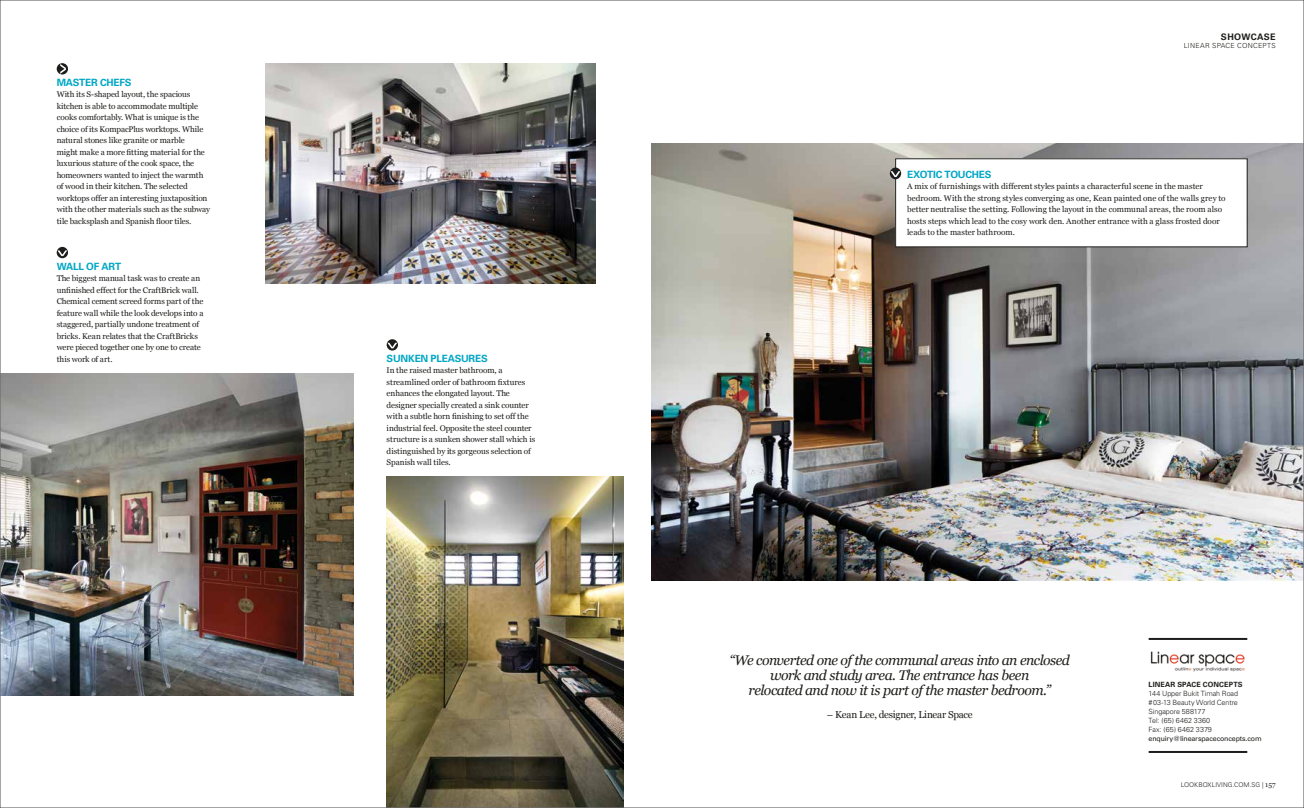
<style>
.page{position:relative;width:1304px;height:808px;background:#fff}
.page>*{position:absolute;margin:0;border:0;box-sizing:border-box;transform-origin:0 0}
.t1{font:italic 14px/15px "Georgia";letter-spacing:-.04em;color:#1d1d1b;text-align:center}
.t2{font:700 10px "Univers";letter-spacing:-.02em;color:#00a7c5}
.t3{font:10px "Georgia";letter-spacing:-.02em;color:#1d1d1b}
.t4{font:700 9px "Univers";letter-spacing:.04em;color:#1d1d1b}
.t5{font:8.2px/11.5px "Georgia";letter-spacing:-.005em;color:#1d1d1b}
.t6{font:300 7.2px/9px "Univers";letter-spacing:-.01em;color:#1d1d1b}
.t7{font:700 7.2px "Univers";letter-spacing:.02em;color:#1d1d1b}
.t8{font:7px "Univers";letter-spacing:-.015em;color:#1d1d1b}
.t9{font:300 7px "Univers";letter-spacing:.04em;color:#1d1d1b}
.t10{font:300 6.5px "Univers";color:#1d1d1b}
.s1{font-family:"Georgia";font-weight:400;font-size:7px}
</style>
<div class="page">
<img style="left:652px;top:143px;width:650px;height:437px">
<img style="left:387px;top:477px;width:237px;height:329px">
<img style="left:265px;top:63px;width:330px;height:220px">
<hr style="left:1149px;top:751px;width:98px;height:2px;background:#1d1d1b">
<hr style="left:1149px;top:638px;width:98px;height:2px;background:#1d1d1b">
<svg style="left:57px;top:63px;width:11px;height:12px"></svg>
<svg style="left:60px;top:64px;width:6px;height:10px"></svg>
<img style="left:1150px;top:651px;width:95px;height:21px">
<svg style="left:387px;top:339px;width:11px;height:12px"></svg>
<svg style="left:387px;top:343px;width:10px;height:5px"></svg>
<div style="left:57px;top:247px;width:11px;height:11px;background:#1d1d1b;border-radius:50%"></div>
<svg style="left:57px;top:250px;width:10px;height:6px"></svg>
<img style="left:2px;top:373px;width:351px;height:322px">
<div style="left:896px;top:159px;width:351px;height:88px;background:#fff"></div>
<div style="left:890px;top:168px;width:11px;height:11px;background:#1d1d1b;border-radius:50%"></div>
<svg style="left:891px;top:171px;width:9px;height:6px"></svg>
<p class="t2" style="left:57px;top:76px;width:76px">MASTER CHEFS</p>
<p class="t5" style="left:57px;top:88px;width:155px">With its S-shaped layout, the spacious kitchen is able to accommodate multiple cooks comfortably. What is unique is the choice of its KompacPlus worktops. While natural stones like granite or marble<br>might make a more fitting material for the luxurious stature of the cook space, the homeowners wanted to inject the warmth of wood in their kitchen. The selected worktops offer an interesting juxtaposition with the other materials such as the subway tile backsplash and Spanish floor tiles.</p>
<p class="t2" style="left:57px;top:260px;width:66px">WALL OF ART</p>
<p class="t5" style="left:57px;top:272px;width:148px">The biggest manual task was to create an unfinished effect for the CraftBrick wall.<br>Chemical cement screed forms part of the feature wall while the look develops into a staggered, partially undone treatment of bricks. Kean relates that the CraftBricks were pieced together one by one to create this work of art.</p>
<p class="t2" style="left:387px;top:352px;width:103px">SUNKEN PLEASURES</p>
<p class="t5" style="left:387px;top:364px;width:150px">In the raised master bathroom, a streamlined order of bathroom fixtures enhances the elongated layout. The designer specially created a sink counter with a subtle horn finishing to set off the industrial feel. Opposite the steel counter structure is a sunken shower stall which is distinguished by its gorgeous selection of Spanish wall tiles.</p>
<p class="t4" style="left:1221px;top:31px;width:56px">SHOWCASE</p>
<p class="t9" style="left:1184px;top:42px;width:93px">LINEAR SPACE CONCEPTS</p>
<p class="t2" style="left:907px;top:168px;width:86px">EXOTIC TOUCHES</p>
<p class="t5" style="left:907px;top:180px;width:320px">A mix of furnishings with different styles paints a characterful scene in the master bedroom. With the strong styles converging as one, Kean painted one of the walls grey to better neutralise the setting. Following the layout in the communal areas, the room also hosts steps which lead to the cosy work den. Another entrance with a glass frosted door leads to the master bathroom.</p>
<h1 class="t1" style="left:730px;top:652px;width:342px">“We converted one of the communal areas into an enclosed work and study area. The entrance has been<br>relocated and now it is part of the master bedroom.”</h1>
<p class="t3" style="left:827px;top:708px;width:147px">– Kean Lee, designer, Linear Space</p>
<p class="t7" style="left:1149px;top:681px;width:96px">LINEAR SPACE CONCEPTS</p>
<p class="t6" style="left:1149px;top:689px;width:91px">144 Upper Bukit Timah Road #03-13 Beauty World Centre<br>Singapore 588177<br>Tel: (65) 6462 3360<br>Fax: (65) 6462 3379</p>
<p class="t8" style="left:1149px;top:735px;width:115px">enquiry@linearspaceconcepts.com</p>
<p class="t10" style="left:1181px;top:781px;width:96px">LOOKBOXLIVING.COM.SG | <span class="s1">157</span></p>
</div>
